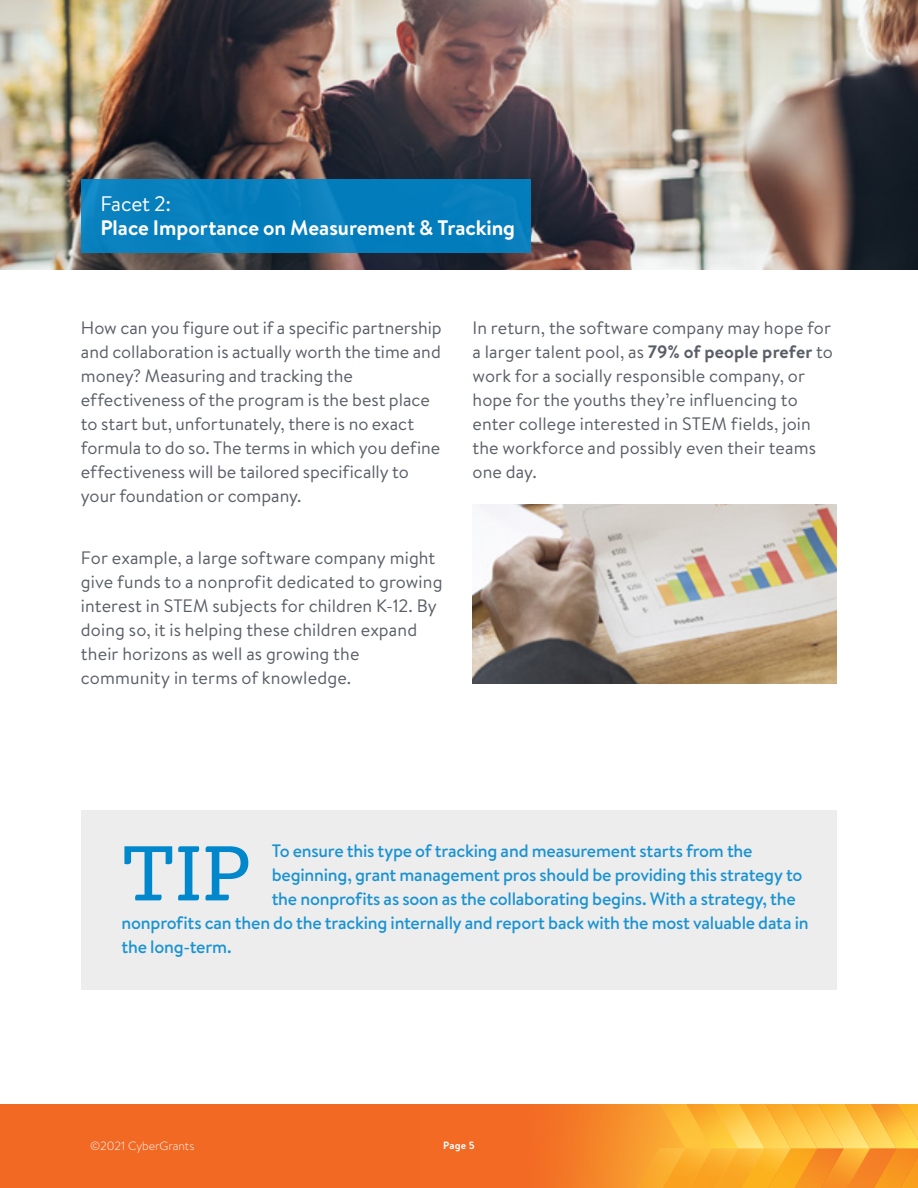
<style>
.page{position:relative;width:918px;height:1188px;background:#fff}
.page>*{position:absolute;margin:0;border:0;box-sizing:border-box;transform-origin:0 0}
.Body{font:82.05px "Gelo";color:#0087cc}
.Body-2{font:700 21px "Brandon Text";color:#fff}
.Body-3{font:21px "Brandon Text";letter-spacing:-.01em;color:#fff}
.Body-4{font:18px/24px "Brandon Text";color:#5a5e66}
.Body-5{font:500 18px "Brandon Text";letter-spacing:-.01em;color:#1a93d1}
.t1{font:300 12px "Brandon Text";color:#fff}
.t2{font:700 10.5px "Brandon Text";color:#fff}
.s1{font-weight:700}
</style>
<div class="page">
<div style="left:0;top:1104px;width:918px;height:84px;background:#f26924"></div>
<svg style="left:554px;top:1104px;width:364px;height:84px;background:#f9a631"></svg>
<img style="left:0;top:0;width:918px;height:270px">
<div style="left:81px;top:810px;width:756px;height:179px;background:#ededee"></div>
<div style="left:81px;top:179px;width:449px;height:74px;background:#067ebc"></div>
<img style="left:472px;top:505px;width:365px;height:179px">
<p class="Body-3" style="left:100px;top:190px;width:72px">Facet 2:</p>
<p class="Body-2" style="left:100px;top:213px;width:416px">Place Importance on Measurement &amp; Tracking</p>
<p class="Body-4" style="left:81px;top:316px;width:362px">How can you figure out if a specific partnership and collaboration is actually worth the time and money? Measuring and tracking the effectiveness of the program is the best place to start but, unfortunately, there is no exact formula to do so. The terms in which you define effectiveness will be tailored specifically to your foundation or company.</p>
<p class="Body-4" style="left:81px;top:545px;width:363px">For example, a large software company might give funds to a nonprofit dedicated to growing interest in STEM subjects for children K-12. By doing so, it is helping these children expand their horizons as well as growing the community in terms of knowledge.</p>
<p class="Body-4" style="left:472px;top:316px;width:362px">In return, the software company may hope for a larger talent pool, as <span class="s1">79% of people prefer</span> to work for a socially responsible company, or hope for the youths they’re influencing to enter college interested in STEM fields, join the workforce and possibly even their teams one day.</p>
<p class="Body-5" style="left:272px;top:839px;width:482px">To ensure this type of tracking and measurement starts from the</p>
<p class="Body-5" style="left:272px;top:863px;width:532px">beginning, grant management pros should be providing this strategy to</p>
<p class="Body-5" style="left:272px;top:887px;width:526px">the nonprofits as soon as the collaborating begins. With a strategy, the</p>
<p class="Body-5" style="left:121px;top:911px;width:689px">nonprofits can then do the tracking internally and report back with the most valuable data in</p>
<p class="Body-5" style="left:121px;top:935px;width:112px">the long-term.</p>
<p class="Body" style="left:122px;top:823px;width:131px">TIP</p>
<p class="t1" style="left:90px;top:1138px;width:106px">©2021 CyberGrants</p>
<p class="t2" style="left:443px;top:1138px;width:33px">Page 5</p>
</div>
